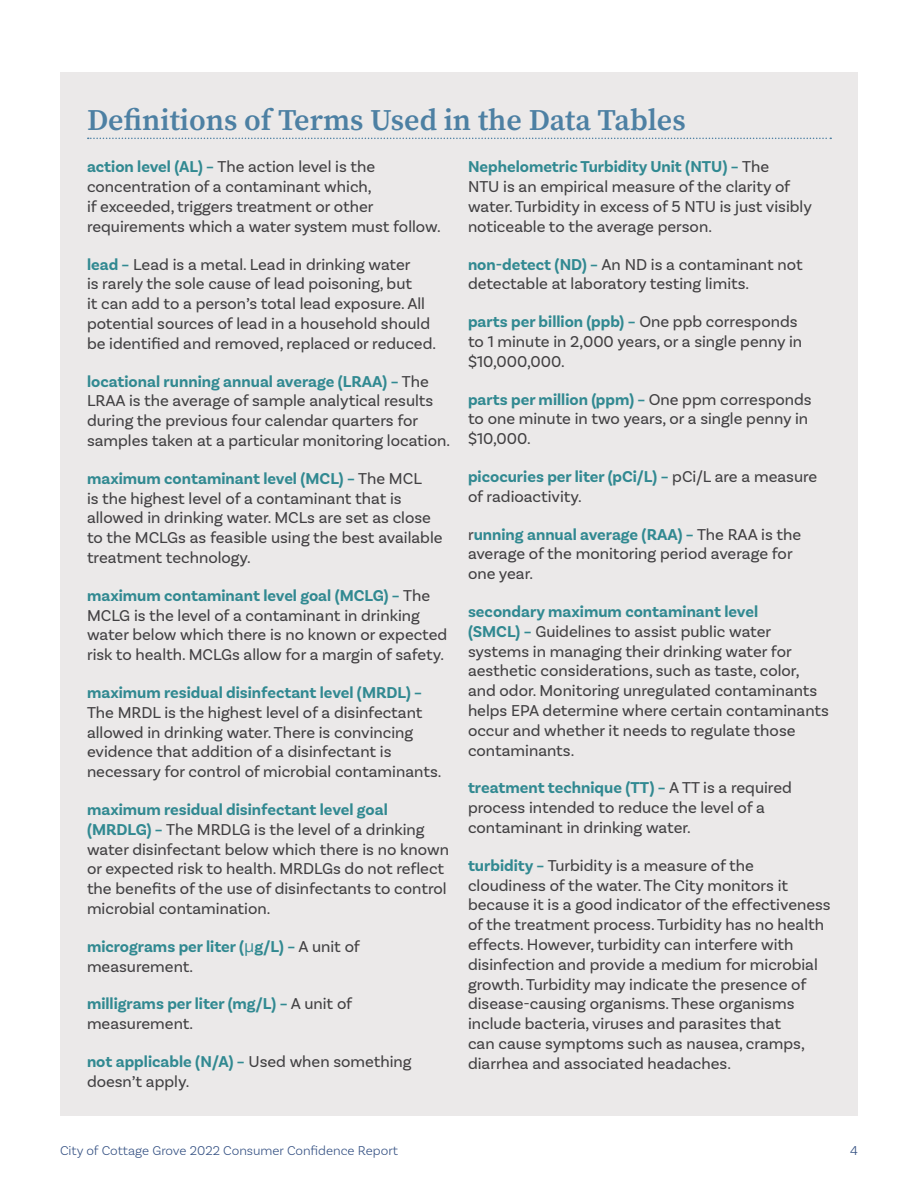
<style>
.page{position:relative;width:918px;height:1188px;background:#fff}
.page>*{position:absolute;margin:0;border:0;box-sizing:border-box;transform-origin:0 0}
.t1{font:600 30px "Source Serif Pro";color:#4d80a3}
.t2{font:16.5px/19.8px "Basic Sans";color:#414042}
.t3{font:700 16.5px/19.8px "Basic Sans";color:#318991}
.t4{font:300 13.5px "Basic Sans";color:#355183}
.s1{font-weight:700;color:#318991}
.s2{font-family:"Open Sans";font-weight:400}
.s3{font-weight:400;color:#414042}
</style>
<div class="page">
<div style="left:60px;top:72px;width:798px;height:1044px;background:#ebe9e9"></div>
<svg style="left:88px;top:138px;width:743px;height:1px"></svg>
<h1 class="t1" style="left:87px;top:100px;width:600px">Definitions of Terms Used in the Data Tables</h1>
<p class="t2" style="left:87px;top:157px;width:355px"><span class="s1">action level (AL) –</span> The action level is the concentration of a contaminant which,<br>if exceeded, triggers treatment or other requirements which a water system must follow.</p>
<p class="t2" style="left:87px;top:254px;width:351px"><span class="s1">lead –</span> Lead is a metal. Lead in drinking water<br>is rarely the sole cause of lead poisoning, but<br>it can add to a person’s total lead exposure. All potential sources of lead in a household should be identified and removed, replaced or reduced.</p>
<p class="t2" style="left:87px;top:371px;width:365px"><span class="s1">locational running annual average (LRAA) –</span> The LRAA is the average of sample analytical results during the previous four calendar quarters for samples taken at a particular monitoring location.</p>
<p class="t2" style="left:87px;top:468px;width:357px"><span class="s1">maximum contaminant level (MCL) –</span> The MCL<br>is the highest level of a contaminant that is allowed in drinking water. MCLs are set as close to the MCLGs as feasible using the best available treatment technology.</p>
<p class="t2" style="left:87px;top:585px;width:362px"><span class="s1">maximum contaminant level goal (MCLG) –</span> The MCLG is the level of a contaminant in drinking water below which there is no known or expected risk to health. MCLGs allow for a margin of safety.</p>
<p class="t3" style="left:87px;top:683px;width:337px">maximum residual disinfectant level (MRDL) –</p>
<p class="t2" style="left:87px;top:702px;width:356px">The MRDL is the highest level of a disinfectant allowed in drinking water. There is convincing evidence that addition of a disinfectant is necessary for control of microbial contaminants.</p>
<p class="t2" style="left:87px;top:799px;width:363px"><span class="s1">maximum residual disinfectant level goal (MRDLG) –</span> The MRDLG is the level of a drinking water disinfectant below which there is no known or expected risk to health. MRDLGs do not reflect the benefits of the use of disinfectants to control microbial contamination.</p>
<p class="t3" style="left:87px;top:937px;width:274px">micrograms per liter (<span class="s2">µ</span>g/L) – <span class="s3">A unit of measurement.</span></p>
<p class="t3" style="left:87px;top:994px;width:267px">milligrams per liter (mg/L) – <span class="s3">A unit of measurement.</span></p>
<p class="t2" style="left:87px;top:1051px;width:326px"><span class="s1">not applicable (N/A) –</span> Used when something doesn’t apply.</p>
<p class="t2" style="left:468px;top:157px;width:345px"><span class="s1">Nephelometric Turbidity Unit (NTU) –</span> The<br>NTU is an empirical measure of the clarity of water. Turbidity in excess of 5 NTU is just visibly noticeable to the average person.</p>
<p class="t2" style="left:468px;top:254px;width:336px"><span class="s1">non-detect (ND) –</span> An ND is a contaminant not detectable at laboratory testing limits.</p>
<p class="t2" style="left:468px;top:312px;width:336px"><span class="s1">parts per billion (ppb) –</span> One ppb corresponds to 1 minute in 2,000 years, or a single penny in $10,000,000.</p>
<p class="t2" style="left:468px;top:389px;width:345px"><span class="s1">parts per million (ppm) –</span> One ppm corresponds to one minute in two years, or a single penny in $10,000.</p>
<p class="t2" style="left:468px;top:466px;width:351px"><span class="s1">picocuries per liter (pCi/L) –</span> pCi/L are a measure of radioactivity.</p>
<p class="t2" style="left:468px;top:524px;width:335px">r<span class="s1">unning annual average (RAA) –</span> The RAA is the average of the monitoring period average for one year.</p>
<p class="t2" style="left:468px;top:601px;width:363px"><span class="s1">secondary maximum contaminant level<br>(SMCL) –</span> Guidelines to assist public water systems in managing their drinking water for aesthetic considerations, such as taste, color, and odor. Monitoring unregulated contaminants helps EPA determine where certain contaminants occur and whether it needs to regulate those contaminants.</p>
<p class="t2" style="left:468px;top:778px;width:325px"><span class="s1">treatment technique (TT) –</span> A TT is a required process intended to reduce the level of a contaminant in drinking water.</p>
<p class="t2" style="left:468px;top:855px;width:364px"><span class="s1">turbidity –</span> Turbidity is a measure of the cloudiness of the water. The City monitors it because it is a good indicator of the effectiveness of the treatment process. Turbidity has no health effects. However, turbidity can interfere with disinfection and provide a medium for microbial growth. Turbidity may indicate the presence of disease-causing organisms. These organisms include bacteria, viruses and parasites that<br>can cause symptoms such as nausea, cramps, diarrhea and associated headaches.</p>
<p class="t4" style="left:60px;top:1143px;width:340px">City of Cottage Grove 2022 Consumer Confidence Report</p>
<p class="t4" style="left:850px;top:1143px;width:9px">4</p>
</div>
